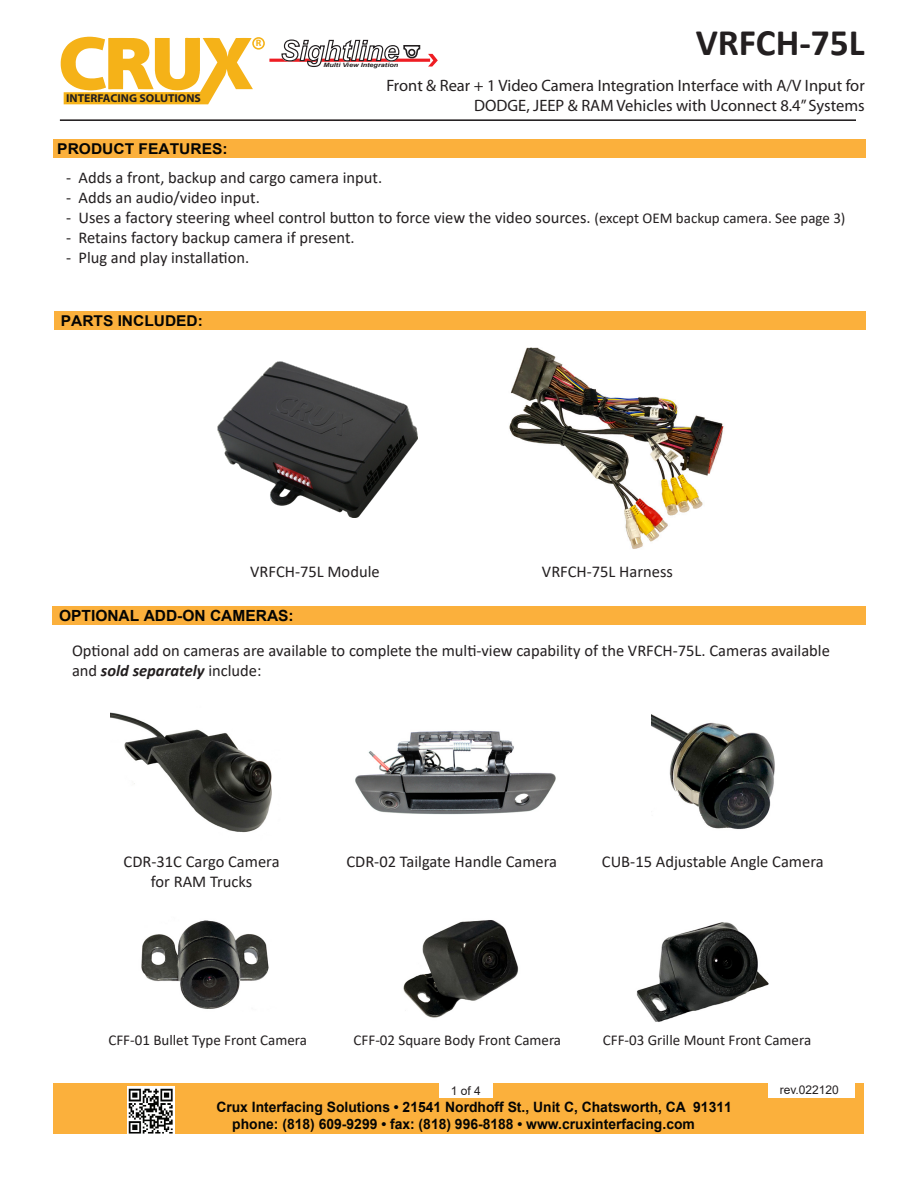
<style>
.page{position:relative;width:918px;height:1188px;background:#fff}
.page>*{position:absolute;margin:0;border:0;box-sizing:border-box;transform-origin:0 0}
.t1{font:700 37.5px "Calibri";color:#231f20}
.t2{font:italic 700 28.05px "Arial";color:#fff}
.t3{font:16.5px/19.8px "Calibri";color:#231f20}
.t4{font:16.5px "Myriad Pro";color:#231f20}
.t5{font:700 15.3px "Arial";color:#050504}
.t6{font:15px "Calibri";color:#231f20}
.t7{font:700 14.85px "Arial";color:#050504;scale:1.04 1}
.t8{font:700 14.25px/17.1px "Arial";color:#050504}
.t9{font:12px "Arial";color:#231f20}
.t10{font:700 11.4px "Myriad Pro";color:#231f20}
.t11{font:700 9.3px "Myriad Pro";color:#f5b218}
.t12{font:italic 700 5.85px "Arial";color:#231f20;scale:1.23 1}
.s1{font-size:15px}
.s2{font-weight:700;font-style:italic}
</style>
<div class="page">
<hr style="left:60px;top:119px;width:796px;height:2px;background:#231f20">
<svg style="left:61px;top:37px;width:192px;height:67px"></svg>
<div style="left:252px;top:37px;width:13px;height:13px;border:2px solid #f5b218;border-radius:50%"></div>
<hr style="left:269px;top:59px;width:161px;height:3px;background:#ee1d23">
<svg style="left:428px;top:54px;width:10px;height:13px"></svg>
<svg style="left:281px;top:39px;width:140px;height:28px"></svg>
<div style="left:408px;top:49px;width:7px;height:7px;border:2px solid #231f20;border-radius:50%"></div>
<div style="left:54px;top:1083px;width:810px;height:51px;background:#fbb03c"></div>
<img style="left:127px;top:1086px;width:48px;height:48px">
<div style="left:439px;top:1078px;width:54px;height:20px;background:#fff"></div>
<div style="left:768px;top:1078px;width:87px;height:20px;background:#fff"></div>
<div style="left:53px;top:140px;width:812px;height:18px;background:#fbb03c"></div>
<div style="left:54px;top:312px;width:811px;height:18px;background:#fbb03c"></div>
<img style="left:218px;top:362px;width:199px;height:156px">
<img style="left:652px;top:714px;width:123px;height:116px">
<div style="left:52px;top:606px;width:813px;height:19px;background:#fbb03c"></div>
<img style="left:110px;top:712px;width:162px;height:121px">
<img style="left:141px;top:920px;width:128px;height:89px">
<img style="left:403px;top:920px;width:116px;height:98px">
<img style="left:636px;top:922px;width:133px;height:100px">
<img style="left:355px;top:730px;width:201px;height:85px">
<img style="left:509px;top:347px;width:215px;height:202px">
<p class="t10" style="left:66px;top:91px;width:136px">INTERFACING SOLUTIONS</p>
<p class="t7" style="left:57px;top:139px;width:165px">PRODUCT FEATURES:</p>
<p class="t11" style="left:256px;top:37px;width:7px">R</p>
<p class="t1" style="left:696px;top:16px;width:171px">VRFCH-75L</p>
<p class="t4" style="left:386px;top:76px;width:480px">Front &amp; Rear + 1 Video Camera Integration Interface with A/V Input for</p>
<p class="t4" style="left:474px;top:95px;width:392px">DODGE, JEEP &amp; RAM Vehicles with Uconnect 8.4” Systems</p>
<p class="t2" style="left:280px;top:32px;width:120px">Sightline</p>
<p class="t12" style="left:323px;top:61px;width:62px">Multi View Integration</p>
<p class="t3" style="left:66px;top:168px;width:318px">- Adds a front, backup and cargo camera input.</p>
<p class="t3" style="left:66px;top:187px;width:195px">- Adds an audio/video input.</p>
<p class="t3" style="left:66px;top:207px;width:781px">- Uses a factory steering wheel control button to force view the video sources. <span class="s1">(except OEM backup camera. See page 3)</span></p>
<p class="t3" style="left:66px;top:227px;width:290px">- Retains factory backup camera if present.</p>
<p class="t3" style="left:66px;top:247px;width:185px">- Plug and play installation.</p>
<p class="t7" style="left:61px;top:310px;width:138px">PARTS INCLUDED:</p>
<p class="t3" style="left:250px;top:561px;width:131px">VRFCH-75L Module</p>
<p class="t3" style="left:542px;top:561px;width:132px">VRFCH-75L Harness</p>
<p class="t5" style="left:59px;top:605px;width:236px">OPTIONAL ADD-ON CAMERAS:</p>
<p class="t3" style="left:72px;top:640px;width:759px">Optional add on cameras are available to complete the multi-view capability of the VRFCH-75L. Cameras available and <span class="s2">sold separately</span> include:</p>
<p class="t3" style="left:124px;top:851px;width:157px">CDR-31C Cargo Camera</p>
<p class="t3" style="left:151px;top:871px;width:103px">for RAM Trucks</p>
<p class="t3" style="left:346px;top:851px;width:212px">CDR-02 Tailgate Handle Camera</p>
<p class="t3" style="left:602px;top:851px;width:223px">CUB-15 Adjustable Angle Camera</p>
<p class="t6" style="left:108px;top:1030px;width:200px">CFF-01 Bullet Type Front Camera</p>
<p class="t6" style="left:354px;top:1030px;width:209px">CFF-02 Square Body Front Camera</p>
<p class="t6" style="left:603px;top:1030px;width:210px">CFF-03 Grille Mount Front Camera</p>
<p class="t9" style="left:451px;top:1082px;width:32px">1 of 4</p>
<p class="t9" style="left:780px;top:1081px;width:61px">rev.022120</p>
<p class="t8" style="left:232px;top:1098px;width:501px;text-indent:-16px">Crux Interfacing Solutions • 21541 Nordhoff St., Unit C, Chatsworth, CA 91311 phone: (818) 609-9299 • fax: (818) 996-8188 • www.cruxinterfacing.com</p>
</div>
